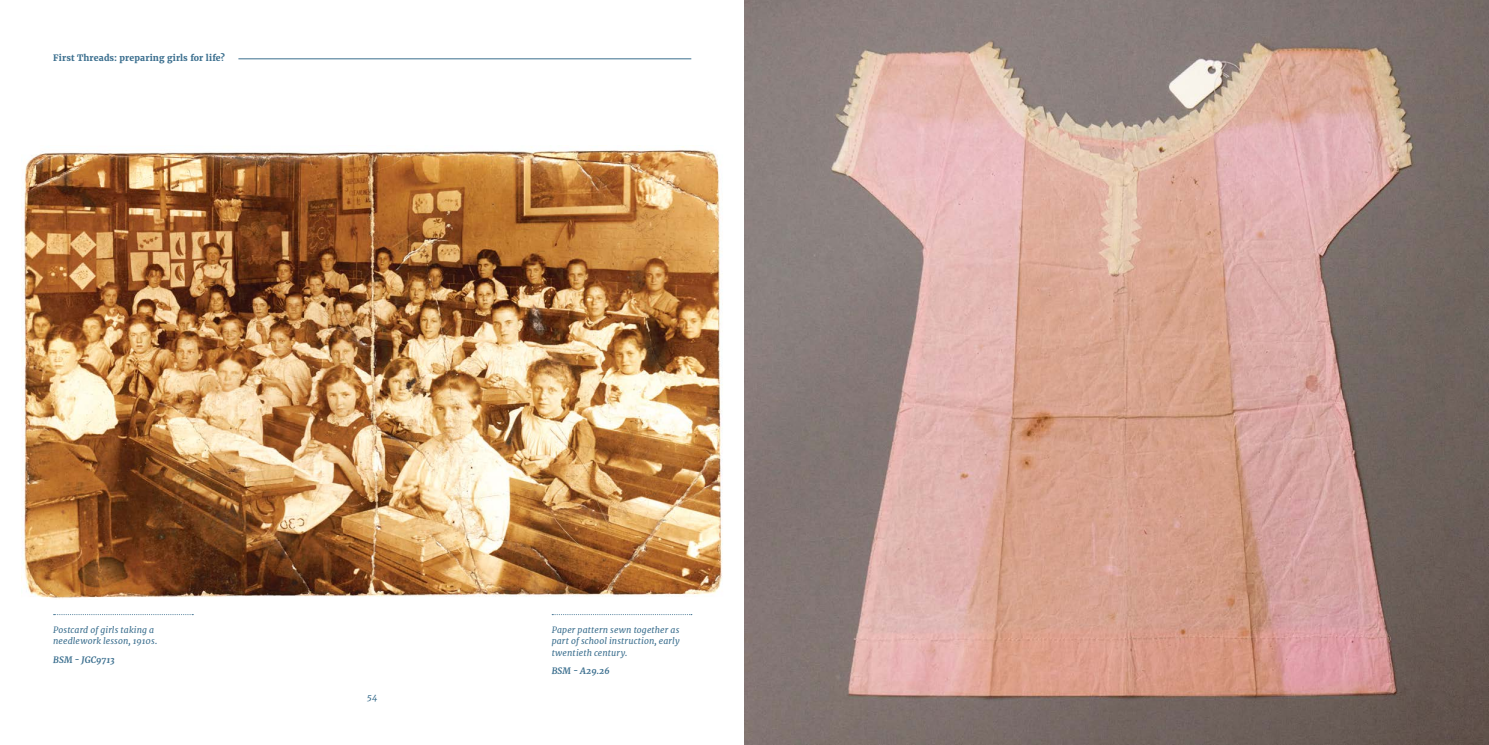
<style>
.page{position:relative;width:1489px;height:745px;background:#fff}
.page>*{position:absolute;margin:0;border:0;box-sizing:border-box;transform-origin:0 0}
.t1{font:italic 8.75px/11.2px "Merriweather";letter-spacing:.01em;color:#3a6e8e;text-align:justify}
.t2{font:700 8.75px "Merriweather";letter-spacing:.015em;color:#3a6e8e}
.t3{font:italic 700 8.75px "Merriweather";letter-spacing:.015em;color:#3a6e8e}
</style>
<div class="page">
<img style="left:21px;top:145px;width:702px;height:454px">
<hr style="left:238px;top:59px;width:453px;height:1px;background:#3a6e8e">
<img style="left:744px;top:0;width:744px;height:744px">
<p class="t2" style="left:53px;top:52px;width:173px">First Threads: preparing girls for life?</p>
<p class="t1" style="left:53px;top:624px;width:106px">Postcard of girls taking a needlework lesson, 1910s.</p>
<p class="t3" style="left:53px;top:653px;width:63px">BSM - JGC9713</p>
<p class="t1" style="left:367px;top:691px;width:12px">54</p>
<p class="t1" style="left:551px;top:624px;width:129px">Paper pattern sewn together as part of school instruction, early twentieth century.</p>
<p class="t3" style="left:551px;top:665px;width:59px">BSM - A29.26</p>
</div>
